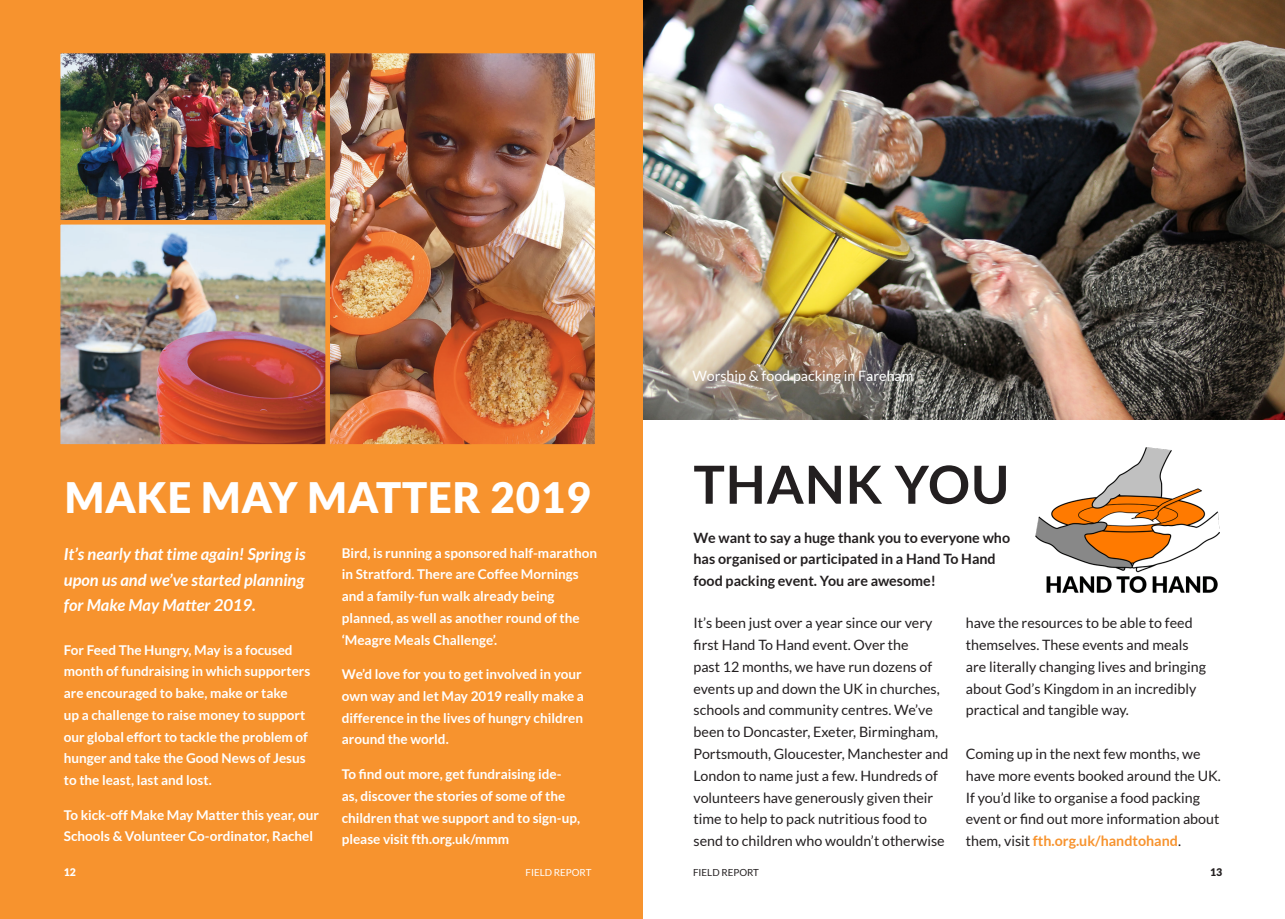
<style>
.page{position:relative;width:1285px;height:919px;background:#fff}
.page>*{position:absolute;margin:0;border:0;box-sizing:border-box;transform-origin:0 0}
.t1{font:700 52.5px "Lato";letter-spacing:.02em;color:#231f20}
.t2{font:900 42px "Lato";letter-spacing:.02em;color:#fff}
.t3{font:italic 700 16.5px/25.5px "Lato";color:#fff;text-align:justify}
.t4{font:14.25px/21.8px "Lato";color:#231f20}
.t5{font:700 14.25px/21.8px "Lato";color:#231f20}
.t6{font:14.25px "Lato";color:#fff}
.t7{font:700 13.5px/21.8px "Lato";color:#fff}
.t8{font:900 10.5px "Lato";color:#fff}
.t9{font:900 10.5px "Lato";color:#231f20}
.t10{font:9.75px "Lato";color:#fff}
.t11{font:9.75px "Lato";color:#231f20}
.s1{font-weight:700;color:#f7932e}
</style>
<div class="page">
<img style="left:642px;top:0;width:642px;height:420px">
<div style="left:0;top:0;width:642px;height:918px;background:#f7932e"></div>
<img style="left:1035px;top:447px;width:184px;height:146px">
<img style="left:330px;top:54px;width:264px;height:389px">
<div style="left:325px;top:49px;width:274px;height:399px;border:4px solid #f7932e"></div>
<img style="left:61px;top:54px;width:264px;height:389px">
<div style="left:56px;top:49px;width:274px;height:175px;border:4px solid #f7932e"></div>
<div style="left:56px;top:220px;width:274px;height:228px;border:4px solid #f7932e"></div>
<p class="t2" style="left:65px;top:472px;width:527px">MAKE MAY MATTER 2019</p>
<p class="t3" style="left:64px;top:541px;width:243px">It’s nearly that time again! Spring is upon us and we’ve started planning for Make May Matter 2019.</p>
<p class="t7" style="left:64px;top:638px;width:248px">For Feed The Hungry, May is a focused month of fundraising in which supporters are encouraged to bake, make or take<br>up a challenge to raise money to support our global effort to tackle the problem of hunger and take the Good News of Jesus to the least, last and lost.</p>
<p class="t7" style="left:64px;top:803px;width:256px">To kick-off Make May Matter this year, our<br>Schools &amp; Volunteer Co-ordinator, Rachel</p>
<p class="t7" style="left:342px;top:541px;width:257px">Bird, is running a sponsored half-marathon in Stratford. There are Coffee Mornings and a family-fun walk already being planned, as well as another round of the ‘Meagre Meals Challenge’.</p>
<p class="t7" style="left:342px;top:663px;width:244px">We’d love for you to get involved in your own way and let May 2019 really make a difference in the lives of hungry children around the world.</p>
<p class="t7" style="left:342px;top:763px;width:240px">To find out more, get fundraising ide&shy;as, discover the stories of some of the children that we support and to sign-up, please visit fth.org.uk/mmm</p>
<p class="t6" style="left:692px;top:367px;width:222px">Worship &amp; food packing in Fareham</p>
<p class="t1" style="left:693px;top:454px;width:317px">THANK YOU</p>
<p class="t5" style="left:693px;top:526px;width:318px">We want to say a huge thank you to everyone who has organised or participated in a Hand To Hand food packing event. You are awesome!</p>
<p class="t4" style="left:965px;top:612px;width:241px">have the resources to be able to feed themselves. These events and meals are literally changing lives and bringing about God’s Kingdom in an incredibly practical and tangible way.</p>
<p class="t4" style="left:965px;top:742px;width:256px">Coming up in the next few months, we have more events booked around the UK.<br>If you’d like to organise a food packing event or find out more information about them, visit <span class="s1">fth.org.uk/handtohand</span>.</p>
<p class="t4" style="left:693px;top:612px;width:256px">It’s been just over a year since our very first Hand To Hand event. Over the<br>past 12 months, we have run dozens of events up and down the UK in churches, schools and community centres. We’ve been to Doncaster, Exeter, Birmingham, Portsmouth, Gloucester, Manchester and London to name just a few. Hundreds of volunteers have generously given their time to help to pack nutritious food to send to children who wouldn’t otherwise</p>
<p class="t8" style="left:64px;top:866px;width:14px">12</p>
<p class="t10" style="left:525px;top:867px;width:67px">FIELD REPORT</p>
<p class="t11" style="left:693px;top:867px;width:67px">FIELD REPORT</p>
<p class="t9" style="left:1209px;top:866px;width:14px">13</p>
</div>
